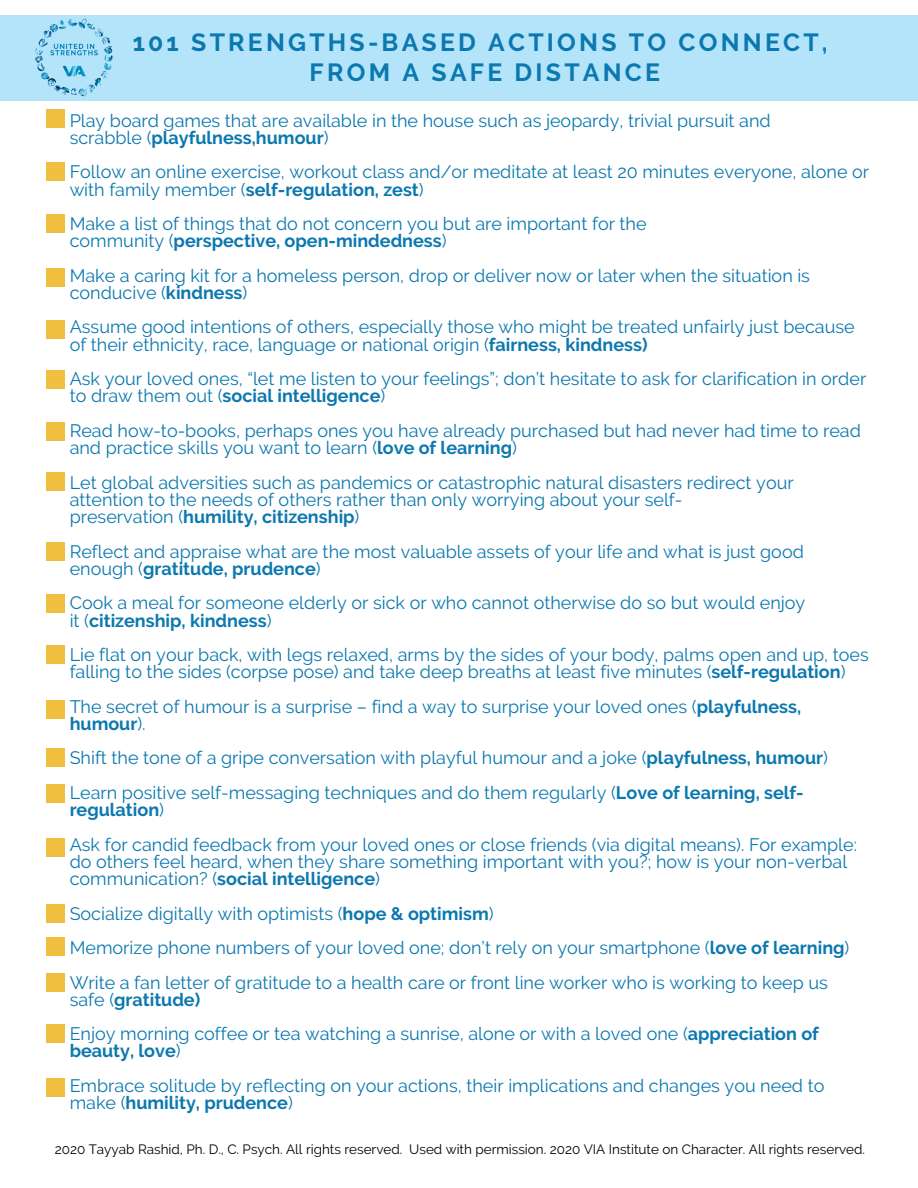
<style>
.page{position:relative;width:918px;height:1188px;background:#fff}
.page>*{position:absolute;margin:0;border:0;box-sizing:border-box;transform-origin:0 0}
.t1{font:700 24.75px/30.6px "Raleway";letter-spacing:.13em;color:#0b78af;text-align:center}
.t2{font:18px/17.2px "Raleway";color:#0b78af}
.t3{font:700 18px "Raleway";color:#0b78af}
.t4{font:13.5px "Raleway";color:#000}
.s1{font-weight:700}
.s2{font-weight:400}
</style>
<div class="page">
<div style="left:46px;top:109px;width:18px;height:18px;background:#f0bf40"></div>
<div style="left:46px;top:162px;width:18px;height:18px;background:#f0bf40"></div>
<div style="left:46px;top:215px;width:18px;height:18px;background:#f0bf40"></div>
<div style="left:46px;top:268px;width:18px;height:18px;background:#f0bf40"></div>
<div style="left:46px;top:423px;width:18px;height:18px;background:#f0bf40"></div>
<div style="left:46px;top:321px;width:18px;height:18px;background:#f0bf40"></div>
<div style="left:46px;top:370px;width:18px;height:19px;background:#f0bf40"></div>
<div style="left:46px;top:473px;width:18px;height:18px;background:#f0bf40"></div>
<div style="left:46px;top:542px;width:18px;height:18px;background:#f0bf40"></div>
<div style="left:46px;top:594px;width:18px;height:18px;background:#f0bf40"></div>
<div style="left:46px;top:646px;width:18px;height:18px;background:#f0bf40"></div>
<div style="left:46px;top:700px;width:18px;height:18px;background:#f0bf40"></div>
<div style="left:46px;top:749px;width:18px;height:18px;background:#f0bf40"></div>
<div style="left:46px;top:784px;width:18px;height:18px;background:#f0bf40"></div>
<div style="left:46px;top:839px;width:18px;height:18px;background:#f0bf40"></div>
<div style="left:46px;top:904px;width:18px;height:18px;background:#f0bf40"></div>
<div style="left:46px;top:937px;width:18px;height:18px;background:#f0bf40"></div>
<div style="left:46px;top:974px;width:18px;height:18px;background:#f0bf40"></div>
<div style="left:46px;top:1024px;width:18px;height:19px;background:#f0bf40"></div>
<div style="left:46px;top:1078px;width:18px;height:18px;background:#f0bf40"></div>
<div style="left:0;top:15px;width:918px;height:85px;background:#b3e4fa"></div>
<img style="left:35px;top:18px;width:78px;height:79px">
<h1 class="t1" style="left:133px;top:27px;width:696px">101 STRENGTHS-BASED ACTIONS TO CONNECT,<br>FROM A SAFE DISTANCE</h1>
<p class="t2" style="left:70px;top:112px;width:703px">Play board games that are available in the house such as jeopardy, trivial pursuit and scrabble (<span class="s1">playfulness,humour</span>)</p>
<p class="t2" style="left:70px;top:163px;width:801px">Follow an online exercise, workout class and/or meditate at least 20 minutes everyone, alone or with family member (<span class="s1">self-regulation, zest</span>)</p>
<p class="t2" style="left:70px;top:215px;width:579px">Make a list of things that do not concern you but are important for the community (<span class="s1">perspective, open-mindedness</span>)</p>
<p class="t2" style="left:70px;top:267px;width:742px">Make a caring kit for a homeless person, drop or deliver now or later when the situation is conducive (<span class="s1">kindness</span>)</p>
<p class="t2" style="left:70px;top:318px;width:786px">Assume good intentions of others, especially those who might be treated unfairly just because of their ethnicity, race, language or national origin (<span class="s1">fairness, kindness)</span></p>
<p class="t2" style="left:70px;top:370px;width:798px">Ask your loved ones, “let me listen to your feelings”; don’t hesitate to ask for clarification in order to draw them out (<span class="s1">social intelligence</span>)</p>
<p class="t2" style="left:70px;top:422px;width:793px">Read how-to-books, perhaps ones you have already purchased but had never had time to read and practice skills you want to learn (<span class="s1">love of learning</span>)</p>
<p class="t2" style="left:70px;top:474px;width:726px">Let global adversities such as pandemics or catastrophic natural disasters redirect your attention to the needs of others rather than only worrying about your self-<br>preservation (<span class="s1">humility, citizenship</span>)</p>
<p class="t2" style="left:70px;top:543px;width:736px">Reflect and appraise what are the most valuable assets of your life and what is just good enough (<span class="s1">gratitude, prudence</span>)</p>
<p class="t2" style="left:70px;top:594px;width:737px">Cook a meal for someone elderly or sick or who cannot otherwise do so but would enjoy it (<span class="s1">citizenship, kindness</span>)</p>
<p class="t2" style="left:70px;top:646px;width:801px">Lie flat on your back, with legs relaxed, arms by the sides of your body, palms open and up, toes falling to the sides (corpse pose) and take deep breaths at least five minutes (<span class="s1">self-regulation</span>)</p>
<p class="t2" style="left:70px;top:698px;width:733px">The secret of humour is a surprise – find a way to surprise your loved ones (<span class="s1">playfulness, humour</span>).</p>
<p class="t2" style="left:70px;top:741px;width:760px;line-height:34.5px">Shift the tone of a gripe conversation with playful humour and a joke (<span class="s1">playfulness, humour</span>)<br>Learn positive self-messaging techniques and do them regularly (<span class="s1">Love of learning, self-</span></p>
<p class="t2" style="left:70px;top:793px;width:789px;line-height:34.5px"><span class="s1">regulation</span>)<br>Ask for candid feedback from your loved ones or close friends (via digital means). For example:</p>
<p class="t2" style="left:70px;top:853px;width:779px">do others feel heard, when they share something important with you?; how is your non-verbal communication? (<span class="s1">social intelligence</span>)</p>
<p class="t2" style="left:70px;top:896px;width:781px;line-height:34.5px">Socialize digitally with optimists (<span class="s1">hope &amp; optimism</span>)<br>Memorize phone numbers of your loved one; don’t rely on your smartphone (<span class="s1">love of learning</span>)<br>Write a fan letter of gratitude to a health care or front line worker who is working to keep us</p>
<p class="t2" style="left:70px;top:982px;width:751px;line-height:34.5px">safe (<span class="s1">gratitude)<br></span>Enjoy morning coffee or tea watching a sunrise, alone or with a loved one (<span class="s1">appreciation of</span></p>
<p class="t2" style="left:70px;top:1034px;width:756px;line-height:34.5px"><span class="s1">beauty, love</span>)<br>Embrace solitude by reflecting on your actions, their implications and changes you need to</p>
<p class="t3" style="left:70px;top:1092px;width:225px"><span class="s2">make (</span>humility, prudence<span class="s2">)</span></p>
<p class="t4" style="left:55px;top:1141px;width:812px">2020 Tayyab Rashid, Ph. D., C. Psych. All rights reserved. Used with permission. 2020 VIA Institute on Character. All rights reserved.</p>
</div>
